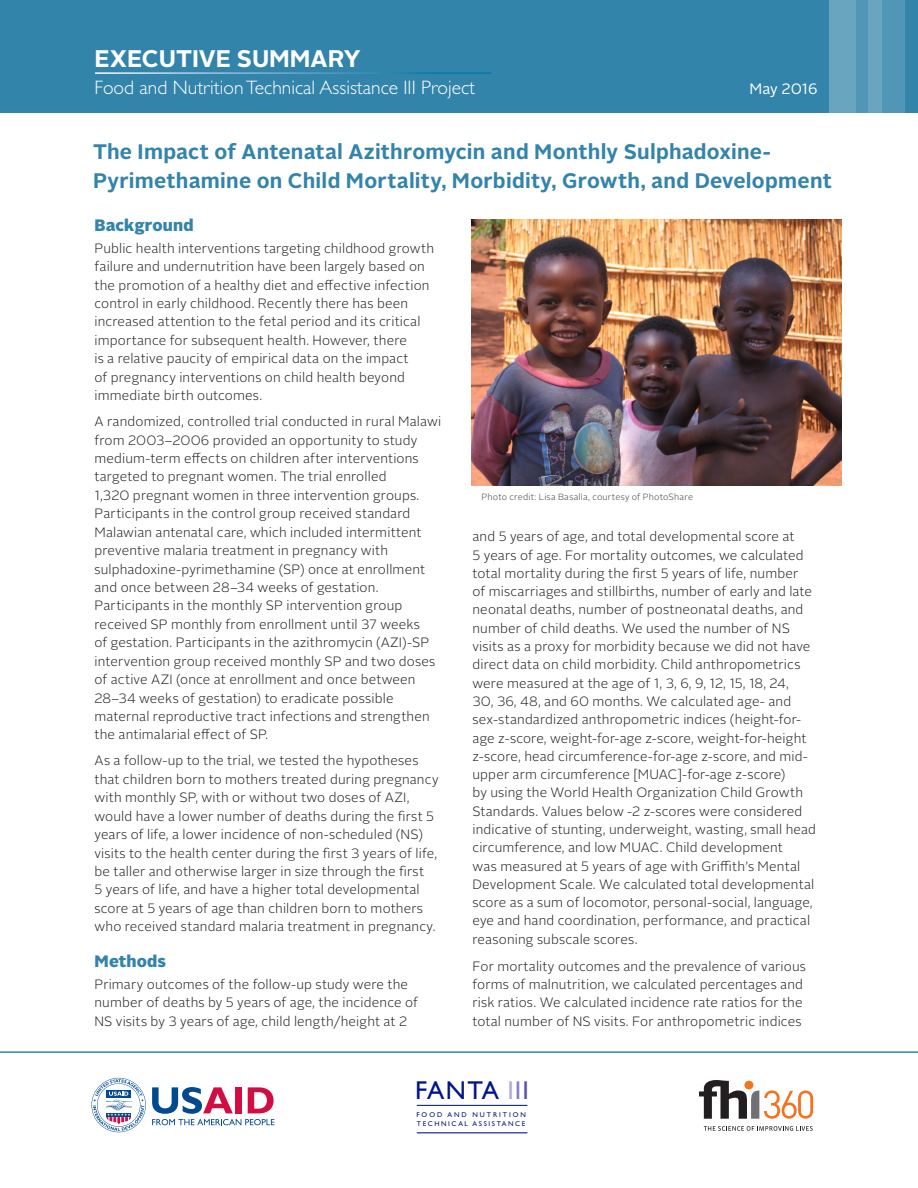
<style>
.page{position:relative;width:918px;height:1188px;background:#fff}
.page>*{position:absolute;margin:0;border:0;box-sizing:border-box;transform-origin:0 0}
.t1{font:25.95px "Gill Sans";letter-spacing:.04em;color:#00148b}
.Heading{font:700 24px "Alright Sans";color:#fff}
.t2{font:700 21px/28.5px "Alright Sans";letter-spacing:.01em;color:#3384aa}
.t3{font:300 19.5px "Gill Sans";color:#fff}
.Blue_heading{font:900 16.5px "Alright Sans";letter-spacing:.01em;color:#3384aa}
.t4{font:15px "Alright Sans";color:#fff}
.t5{font:300 13.5px/18.5px "Alright Sans";letter-spacing:.01em;color:#231f20}
.t6{font:300 9px "Alright Sans";letter-spacing:.025em;color:#3e3e3f}
.t7{font:7.05px/9.8px "Gill Sans";letter-spacing:.23em;color:#00148b}
.s1{color:#b4a9da}
.s2{color:#887dc5}
.s3{color:#5852af}
</style>
<div class="page">
<div style="left:0;top:0;width:918px;height:112px;background:#3384aa"></div>
<div style="left:856px;top:0;width:49px;height:113px;background:#5196b6"></div>
<div style="left:829px;top:0;width:27px;height:113px;background:#6aa5c0"></div>
<svg style="left:868px;top:0;width:13px;height:113px"></svg>
<hr style="left:95px;top:72px;width:396px;height:2px;background:#fff">
<img style="left:472px;top:220px;width:370px;height:266px">
<svg style="left:152px;top:1087px;width:122px;height:38px"></svg>
<svg style="left:92px;top:1078px;width:54px;height:54px"></svg>
<hr style="left:0;top:1051px;width:918px;height:2px;background:#3384aa">
<hr style="left:417px;top:1105px;width:110px;height:1px;background:#00148b">
<hr style="left:417px;top:1133px;width:110px;height:1px;background:#00148b">
<svg style="left:699px;top:1080px;width:114px;height:39px"></svg>
<svg style="left:704px;top:1126px;width:109px;height:5px"></svg>
<p class="Heading" style="left:94px;top:42px;width:268px">EXECUTIVE SUMMARY</p>
<p class="t3" style="left:94px;top:76px;width:382px">Food and Nutrition Technical Assistance III Project</p>
<p class="t4" style="left:750px;top:78px;width:69px">May 2016</p>
<p class="t2" style="left:93px;top:138px;width:740px">The Impact of Antenatal Azithromycin and Monthly Sulphadoxine-<br>Pyrimethamine on Child Mortality, Morbidity, Growth, and Development</p>
<p class="Blue_heading" style="left:94px;top:213px;width:101px">Background</p>
<p class="t5" style="left:94px;top:239px;width:341px">Public health interventions targeting childhood growth failure and undernutrition have been largely based on the promotion of a healthy diet and effective infection control in early childhood. Recently there has been increased attention to the fetal period and its critical importance for subsequent health. However, there<br>is a relative paucity of empirical data on the impact<br>of pregnancy interventions on child health beyond immediate birth outcomes.</p>
<p class="t5" style="left:94px;top:412px;width:348px">A randomized, controlled trial conducted in rural Malawi from 2003–2006 provided an opportunity to study medium-term effects on children after interventions targeted to pregnant women. The trial enrolled<br>1,320 pregnant women in three intervention groups.<br>Participants in the control group received standard Malawian antenatal care, which included intermittent preventive malaria treatment in pregnancy with sulphadoxine-pyrimethamine (SP) once at enrollment and once between 28–34 weeks of gestation.<br>Participants in the monthly SP intervention group received SP monthly from enrollment until 37 weeks<br>of gestation. Participants in the azithromycin (AZI)-SP intervention group received monthly SP and two doses of active AZI (once at enrollment and once between 28–34 weeks of gestation) to eradicate possible maternal reproductive tract infections and strengthen the antimalarial effect of SP.</p>
<p class="t5" style="left:94px;top:752px;width:346px">As a follow-up to the trial, we tested the hypotheses that children born to mothers treated during pregnancy with monthly SP, with or without two doses of AZI, would have a lower number of deaths during the first 5 years of life, a lower incidence of non-scheduled (NS) visits to the health center during the first 3 years of life, be taller and otherwise larger in size through the first<br>5 years of life, and have a higher total developmental score at 5 years of age than children born to mothers who received standard malaria treatment in pregnancy.</p>
<p class="Blue_heading" style="left:94px;top:949px;width:73px">Methods</p>
<p class="t5" style="left:94px;top:975px;width:325px">Primary outcomes of the follow-up study were the number of deaths by 5 years of age, the incidence of<br>NS visits by 3 years of age, child length/height at 2</p>
<p class="t6" style="left:482px;top:491px;width:213px">Photo credit: Lisa Basalla, courtesy of PhotoShare</p>
<p class="t5" style="left:472px;top:528px;width:345px">and 5 years of age, and total developmental score at<br>5 years of age. For mortality outcomes, we calculated total mortality during the first 5 years of life, number<br>of miscarriages and stillbirths, number of early and late neonatal deaths, number of postneonatal deaths, and number of child deaths. We used the number of NS visits as a proxy for morbidity because we did not have direct data on child morbidity. Child anthropometrics were measured at the age of 1, 3, 6, 9, 12, 15, 18, 24,<br>30, 36, 48, and 60 months. We calculated age- and sex-standardized anthropometric indices (height-for&shy;age z-score, weight-for-age z-score, weight-for-height z-score, head circumference-for-age z-score, and mid&shy;upper arm circumference [MUAC]-for-age z-score)<br>by using the World Health Organization Child Growth Standards. Values below -2 z-scores were considered indicative of stunting, underweight, wasting, small head circumference, and low MUAC. Child development<br>was measured at 5 years of age with Griffith’s Mental Development Scale. We calculated total developmental score as a sum of locomotor, personal-social, language, eye and hand coordination, performance, and practical reasoning subscale scores.</p>
<p class="t5" style="left:472px;top:957px;width:335px">For mortality outcomes and the prevalence of various forms of malnutrition, we calculated percentages and risk ratios. We calculated incidence rate ratios for the total number of NS visits. For anthropometric indices</p>
<p class="t1" style="left:415px;top:1075px;width:115px">FANTA <span class="s1">I</span><span class="s2">I</span><span class="s3">I</span></p>
<p class="t7" style="left:416px;top:1109px;width:111px">FOOD AND NUTRITION<br>TECHNICAL ASSISTANCE</p>
</div>
